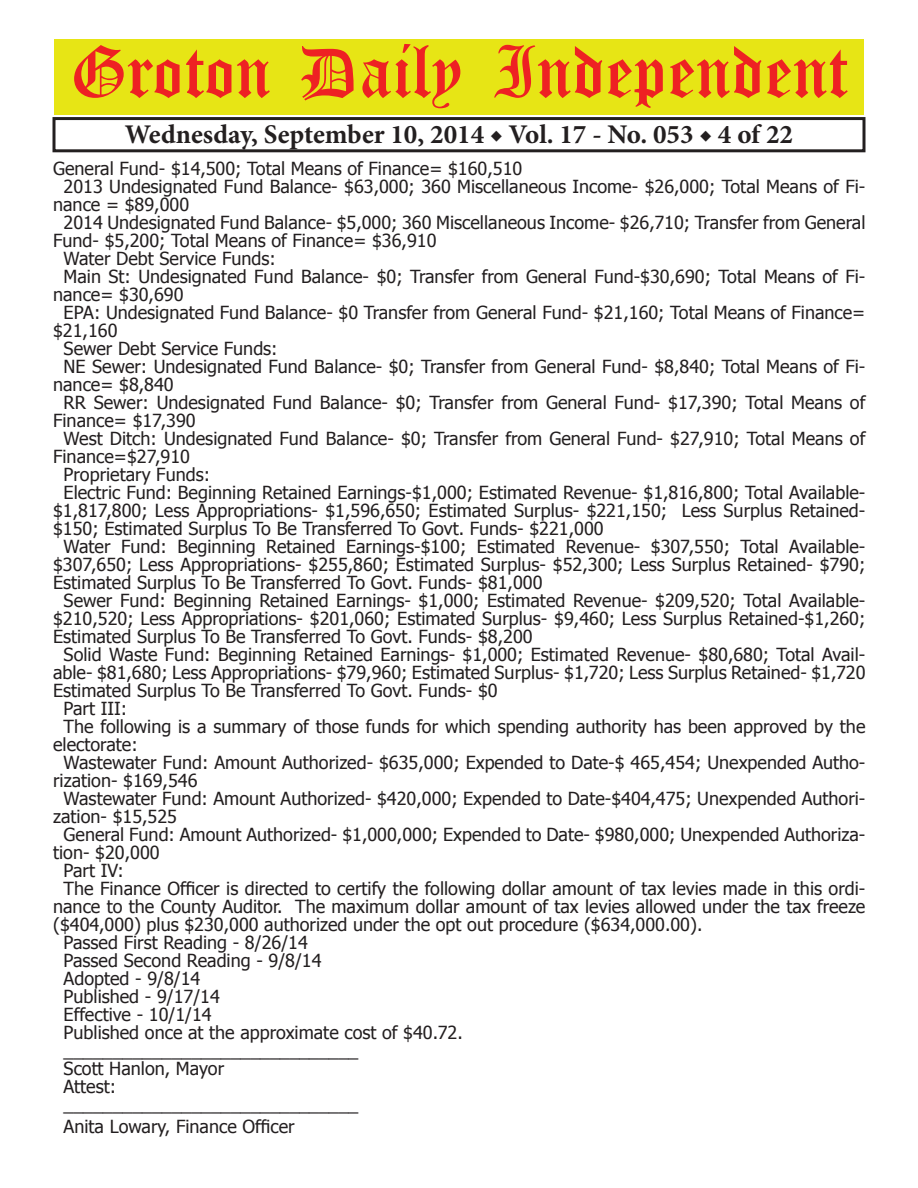
<style>
.page{position:relative;width:918px;height:1188px;background:#fff}
.page>*{position:absolute;margin:0;border:0;box-sizing:border-box;transform-origin:0 0}
.t1{font:54px "Old English Five";color:#ee2123}
.t2{font:700 27px "Minion Pro";color:#231f20}
.t3{font:18px "Tahoma";color:#231f20}
</style>
<div class="page">
<div style="left:52px;top:117px;width:814px;height:35px;border:3px solid #231f20"></div>
<div style="left:54px;top:40px;width:810px;height:75px;background:#e7e515"></div>
<h1 class="t1" style="left:70px;top:47px;width:779px">Groton Daily Independent</h1>
<h2 class="t2" style="left:125px;top:116px;width:670px">Wednesday, September 10, 2014 ◆ Vol. 17 - No. 053 ◆ 4 of 22</h2>
<p class="t3" style="left:53px;top:157px;width:471px">General Fund- $14,500; Total Means of Finance= $160,510</p>
<p class="t3" style="left:64px;top:175px;width:803px">2013 Undesignated Fund Balance- $63,000; 360 Miscellaneous Income- $26,000; Total Means of Fi-</p>
<p class="t3" style="left:53px;top:193px;width:138px">nance = $89,000</p>
<p class="t3" style="left:64px;top:211px;width:803px">2014 Undesignated Fund Balance- $5,000; 360 Miscellaneous Income- $26,710; Transfer from General</p>
<p class="t3" style="left:53px;top:229px;width:385px">Fund- $5,200; Total Means of Finance= $36,910</p>
<p class="t3" style="left:64px;top:247px;width:214px">Water Debt Service Funds:</p>
<p class="t3" style="left:64px;top:265px;width:803px">Main St: Undesignated Fund Balance- $0; Transfer from General Fund-$30,690; Total Means of Fi-</p>
<p class="t3" style="left:53px;top:283px;width:132px">nance= $30,690</p>
<p class="t3" style="left:64px;top:301px;width:803px">EPA: Undesignated Fund Balance- $0 Transfer from General Fund- $21,160; Total Means of Finance=</p>
<p class="t3" style="left:53px;top:319px;width:66px">$21,160</p>
<p class="t3" style="left:64px;top:337px;width:216px">Sewer Debt Service Funds:</p>
<p class="t3" style="left:64px;top:355px;width:803px">NE Sewer: Undesignated Fund Balance- $0; Transfer from General Fund- $8,840; Total Means of Fi-</p>
<p class="t3" style="left:53px;top:373px;width:122px">nance= $8,840</p>
<p class="t3" style="left:64px;top:391px;width:803px">RR Sewer: Undesignated Fund Balance- $0; Transfer from General Fund- $17,390; Total Means of</p>
<p class="t3" style="left:53px;top:409px;width:144px">Finance= $17,390</p>
<p class="t3" style="left:64px;top:427px;width:803px">West Ditch: Undesignated Fund Balance- $0; Transfer from General Fund- $27,910; Total Means of</p>
<p class="t3" style="left:53px;top:445px;width:138px">Finance=$27,910</p>
<p class="t3" style="left:64px;top:463px;width:148px">Proprietary Funds:</p>
<p class="t3" style="left:64px;top:481px;width:803px">Electric Fund: Beginning Retained Earnings-$1,000; Estimated Revenue- $1,816,800; Total Available-</p>
<p class="t3" style="left:53px;top:499px;width:814px">$1,817,800; Less Appropriations- $1,596,650; Estimated Surplus- $221,150; Less Surplus Retained-</p>
<p class="t3" style="left:53px;top:517px;width:552px">$150; Estimated Surplus To Be Transferred To Govt. Funds- $221,000</p>
<p class="t3" style="left:64px;top:535px;width:803px">Water Fund: Beginning Retained Earnings-$100; Estimated Revenue- $307,550; Total Available-</p>
<p class="t3" style="left:53px;top:553px;width:814px">$307,650; Less Appropriations- $255,860; Estimated Surplus- $52,300; Less Surplus Retained- $790;</p>
<p class="t3" style="left:53px;top:571px;width:491px">Estimated Surplus To Be Transferred To Govt. Funds- $81,000</p>
<p class="t3" style="left:64px;top:589px;width:803px">Sewer Fund: Beginning Retained Earnings- $1,000; Estimated Revenue- $209,520; Total Available-</p>
<p class="t3" style="left:53px;top:607px;width:814px">$210,520; Less Appropriations- $201,060; Estimated Surplus- $9,460; Less Surplus Retained-$1,260;</p>
<p class="t3" style="left:53px;top:625px;width:481px">Estimated Surplus To Be Transferred To Govt. Funds- $8,200</p>
<p class="t3" style="left:64px;top:643px;width:803px">Solid Waste Fund: Beginning Retained Earnings- $1,000; Estimated Revenue- $80,680; Total Avail-</p>
<p class="t3" style="left:53px;top:661px;width:814px">able- $81,680; Less Appropriations- $79,960; Estimated Surplus- $1,720; Less Surplus Retained- $1,720</p>
<p class="t3" style="left:53px;top:679px;width:446px">Estimated Surplus To Be Transferred To Govt. Funds- $0</p>
<p class="t3" style="left:64px;top:697px;width:65px">Part III:</p>
<p class="t3" style="left:64px;top:715px;width:803px">The following is a summary of those funds for which spending authority has been approved by the</p>
<p class="t3" style="left:53px;top:733px;width:86px">electorate:</p>
<p class="t3" style="left:64px;top:751px;width:803px">Wastewater Fund: Amount Authorized- $635,000; Expended to Date-$ 465,454; Unexpended Autho-</p>
<p class="t3" style="left:53px;top:769px;width:146px">rization- $169,546</p>
<p class="t3" style="left:64px;top:787px;width:803px">Wastewater Fund: Amount Authorized- $420,000; Expended to Date-$404,475; Unexpended Authori-</p>
<p class="t3" style="left:53px;top:805px;width:125px">zation- $15,525</p>
<p class="t3" style="left:64px;top:823px;width:803px">General Fund: Amount Authorized- $1,000,000; Expended to Date- $980,000; Unexpended Authoriza-</p>
<p class="t3" style="left:53px;top:841px;width:108px">tion- $20,000</p>
<p class="t3" style="left:64px;top:859px;width:62px">Part IV:</p>
<p class="t3" style="left:64px;top:877px;width:803px">The Finance Officer is directed to certify the following dollar amount of tax levies made in this ordi-</p>
<p class="t3" style="left:53px;top:895px;width:814px">nance to the County Auditor. The maximum dollar amount of tax levies allowed under the tax freeze</p>
<p class="t3" style="left:53px;top:913px;width:651px">($404,000) plus $230,000 authorized under the opt out procedure ($634,000.00).</p>
<p class="t3" style="left:64px;top:931px;width:246px">Passed First Reading - 8/26/14</p>
<p class="t3" style="left:64px;top:949px;width:259px">Passed Second Reading - 9/8/14</p>
<p class="t3" style="left:64px;top:967px;width:138px">Adopted - 9/8/14</p>
<p class="t3" style="left:64px;top:985px;width:158px">Published - 9/17/14</p>
<p class="t3" style="left:64px;top:1003px;width:150px">Effective - 10/1/14</p>
<p class="t3" style="left:64px;top:1021px;width:401px">Published once at the approximate cost of $40.72.</p>
<p class="t3" style="left:64px;top:1039px;width:296px">______________________________</p>
<p class="t3" style="left:64px;top:1057px;width:162px">Scott Hanlon, Mayor</p>
<p class="t3" style="left:64px;top:1075px;width:54px">Attest:</p>
<p class="t3" style="left:64px;top:1093px;width:296px">______________________________</p>
<p class="t3" style="left:64px;top:1114px;width:233px">Anita Lowary, Finance Officer</p>
</div>
